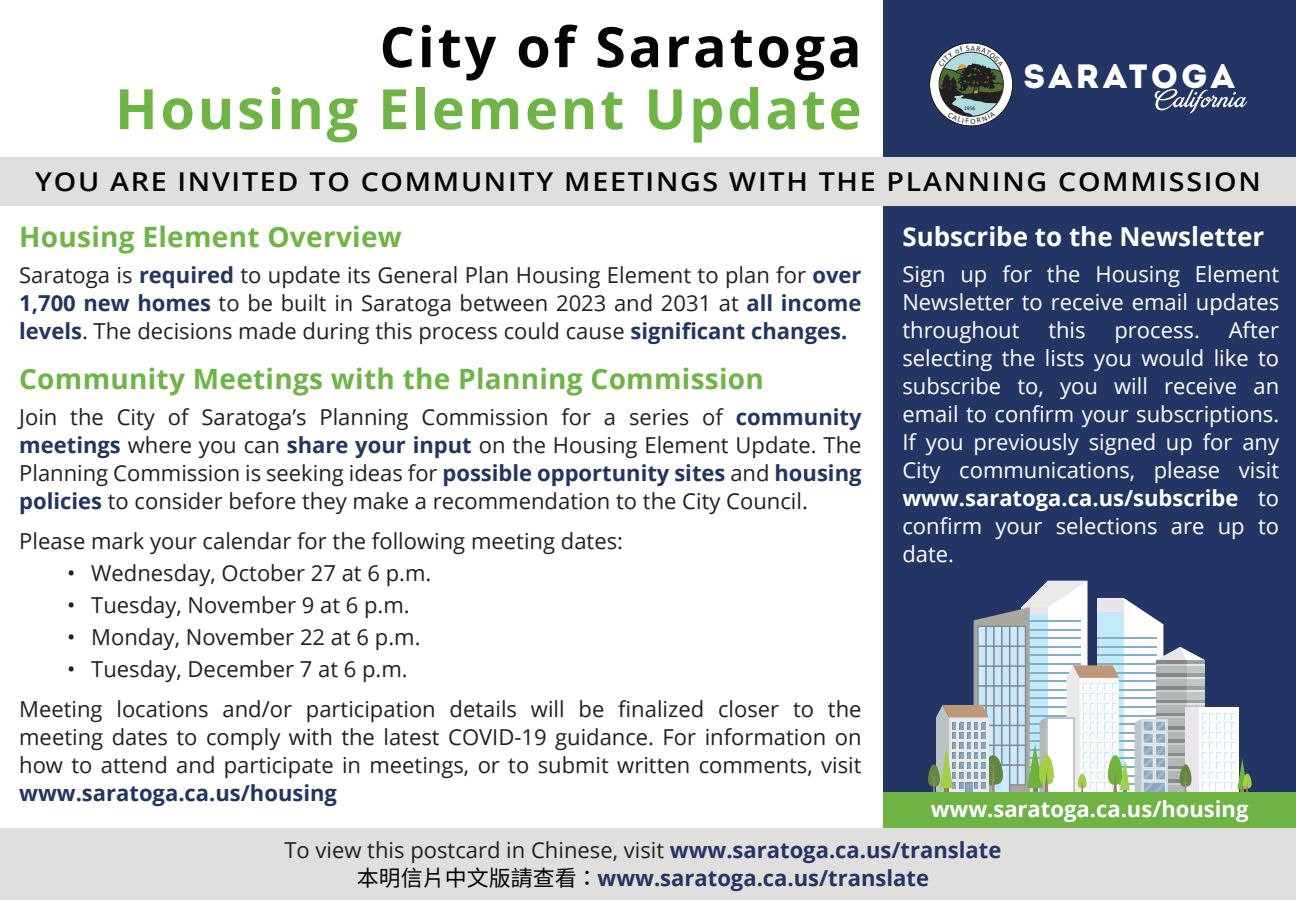
<style>
.page{position:relative;width:1296px;height:900px;background:#fff}
.page>*{position:absolute;margin:0;border:0;box-sizing:border-box;transform-origin:0 0}
.t1{font:700 55.6px "Open Sans";letter-spacing:.05em;color:#6eb644}
.t2{font:700 55.6px "Open Sans";letter-spacing:.05em;color:#040503}
.t3{font:33.8px "Intro";letter-spacing:.09em;color:#fff}
.t4{font:700 28px "Open Sans";letter-spacing:.01em;color:#6eb644}
.t5{font:600 26px "Open Sans";letter-spacing:.06em;color:#040503;scale:1.1 1}
.t6{font:700 26px "Open Sans";color:#fff}
.t7{font:22px/28px "Open Sans";color:#231f20;text-align:justify}
.t8{font:22px/28px "Open Sans";color:#fff;text-align:justify}
.t9{font:700 22px "Open Sans";color:#233564}
.t10{font:700 22px "Open Sans";color:#fff}
.t11{font:5.6px "Calibri";color:#231f20}
.s1{font-weight:700;color:#233564}
.s2{font-weight:700}
.s3{font-family:"Noto Sans CJ Ktc";font-weight:400;color:#040503}
</style>
<div class="page">
<div style="left:883px;top:0;width:413px;height:900px;background:#233564"></div>
<svg style="left:1155px;top:89px;width:93px;height:25px"></svg>
<div style="left:0;top:157px;width:1296px;height:48px;background:#e0dfde"></div>
<div style="left:0;top:828px;width:1296px;height:72px;background:#e0dfde"></div>
<svg style="left:928px;top:581px;width:324px;height:211px"></svg>
<div style="left:883px;top:792px;width:413px;height:36px;background:#6db444"></div>
<svg style="left:929px;top:42px;width:84px;height:84px"></svg>
<p class="t2" style="left:380px;top:8px;width:484px">City of Saratoga</p>
<p class="t1" style="left:115px;top:70px;width:748px">Housing Element Update</p>
<p class="t11" style="left:964px;top:104px;width:13px">1956</p>
<p class="t3" style="left:1024px;top:56px;width:213px">SARATOGA</p>
<p class="t5" style="left:35px;top:164px;width:1116px">YOU ARE INVITED TO COMMUNITY MEETINGS WITH THE PLANNING COMMISSION</p>
<p class="t4" style="left:19px;top:217px;width:384px">Housing Element Overview</p>
<p class="t7" style="left:19px;top:261px;width:844px">Saratoga is <span class="s1">required</span> to update its General Plan Housing Element to plan for <span class="s1">over 1,700 new homes</span> to be built in Saratoga between 2023 and 2031 at <span class="s1">all income levels</span>. The decisions made during this process could cause <span class="s1">significant changes.</span></p>
<p class="t4" style="left:19px;top:359px;width:746px">Community Meetings with the Planning Commission</p>
<p class="t7" style="left:19px;top:403px;width:844px">Join the City of Saratoga’s Planning Commission for a series of <span class="s1">community meetings</span> where you can <span class="s1">share your input</span> on the Housing Element Update. The Planning Commission is seeking ideas for <span class="s1">possible opportunity sites</span> and <span class="s1">housing policies</span> to consider before they make a recommendation to the City Council.</p>
<p class="t7" style="left:19px;top:527px;width:605px">Please mark your calendar for the following meeting dates:</p>
<p class="t7" style="left:67px;top:559px;width:366px">• Wednesday, October 27 at 6 p.m.</p>
<p class="t7" style="left:67px;top:591px;width:344px">• Tuesday, November 9 at 6 p.m.</p>
<p class="t7" style="left:67px;top:623px;width:355px">• Monday, November 22 at 6 p.m.</p>
<p class="t7" style="left:67px;top:655px;width:342px">• Tuesday, December 7 at 6 p.m.</p>
<p class="t7" style="left:19px;top:695px;width:844px">Meeting locations and/or participation details will be finalized closer to the meeting dates to comply with the latest COVID-19 guidance. For information on how to attend and participate in meetings, or to submit written comments, visit <span class="s1">www.saratoga.ca.us/housing</span></p>
<p class="t6" style="left:902px;top:218px;width:363px">Subscribe to the Newsletter</p>
<p class="t8" style="left:902px;top:259px;width:378px">Sign up for the Housing Element Newsletter to receive email updates throughout</p>
<p class="t8" style="left:902px;top:315px;width:378px;text-indent:326px">After selecting the lists you would like to subscribe to, you will receive an email to confirm your subscriptions.<br>If you previously signed up for any City communications, please visit <span class="s2">www.saratoga.ca.us/subscribe</span> to confirm your selections are up to date.</p>
<p class="t8" style="left:1048px;top:315px;width:39px">this</p>
<p class="t8" style="left:1115px;top:315px;width:87px">process.</p>
<p class="t10" style="left:931px;top:793px;width:319px">www.saratoga.ca.us/housing</p>
<p class="t7" style="left:284px;top:835px;width:719px">To view this postcard in Chinese, visit <span class="s1">www.saratoga.ca.us/translate</span></p>
<p class="t9" style="left:357px;top:862px;width:574px"><span class="s3">本明信片中文版請查看 ：</span>www.saratoga.ca.us/translate</p>
</div>
